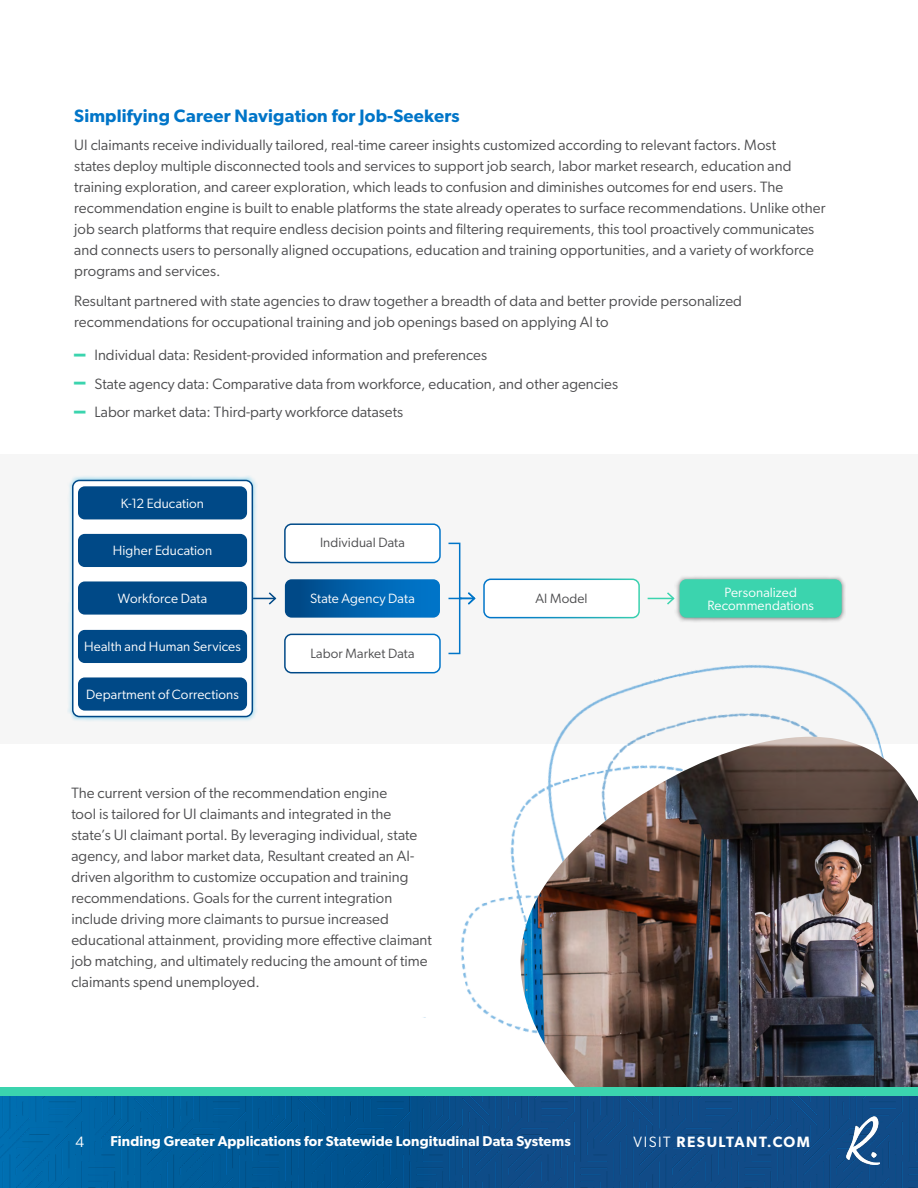
<style>
.page{position:relative;width:918px;height:1188px;background:#fff}
.page>*{position:absolute;margin:0;border:0;box-sizing:border-box;transform-origin:0 0}
.t1{font:600 18px "Gibson";letter-spacing:.01em;color:#0075c8}
.t2{font:15px/21px "Gibson";letter-spacing:.005em;color:#4d4d4f}
.t3{font:600 15px "Gibson";letter-spacing:.1em;color:#fff}
.t4{font:15px "Gibson";color:#fff}
.t5{font:600 14.25px "Gibson";letter-spacing:.01em;color:#fff}
.t6{font:13.5px/13.5px "Gibson";letter-spacing:.01em;color:#fff;text-align:center}
.t7{font:13.5px "Gibson";letter-spacing:.01em;color:#4d4d4f}
.s1{font-weight:800;color:#3bd4ae}
.s2{font-weight:400}
</style>
<div class="page">
<div style="left:0;top:454px;width:918px;height:289px;background:#f6f6f6"></div>
<svg style="left:484px;top:669px;width:395px;height:419px"></svg>
<img style="left:519px;top:737px;width:399px;height:351px">
<img style="left:0;top:1096px;width:918px;height:92px">
<div style="left:0;top:1088px;width:918px;height:8px;background:#3bd4ae"></div>
<img style="left:847px;top:1117px;width:33px;height:48px">
<div style="left:68px;top:475px;width:190px;height:247px;background:#00a7e1;opacity:.45"></div>
<div style="left:73px;top:480px;width:179px;height:237px;background:#fff;border-radius:7px"></div>
<div style="left:72px;top:480px;width:181px;height:237px;border:2px solid #004987;border-radius:7px"></div>
<div style="left:285px;top:524px;width:155px;height:39px;background:#fff;border-radius:7px"></div>
<div style="left:284px;top:523px;width:157px;height:40px;border:2px solid #fff;border-radius:7px"></div>
<svg style="left:285px;top:579px;width:155px;height:39px;background:#0564ac"></svg>
<div style="left:285px;top:634px;width:155px;height:39px;background:#fff;border-radius:7px"></div>
<div style="left:284px;top:634px;width:157px;height:39px;border:2px solid #fff;border-radius:7px"></div>
<div style="left:484px;top:579px;width:155px;height:39px;background:#fff;border-radius:7px"></div>
<div style="left:483px;top:579px;width:157px;height:39px;border:2px solid #fff;border-radius:7px"></div>
<div style="left:675px;top:575px;width:171px;height:47px;background:#4d4d4f;opacity:.75"></div>
<div style="left:680px;top:579px;width:162px;height:39px;background:#3bd4ae;border-radius:7px"></div>
<div style="left:78px;top:486px;width:169px;height:33px;background:#004987;border-radius:7px"></div>
<div style="left:78px;top:534px;width:169px;height:33px;background:#004987;border-radius:7px"></div>
<div style="left:78px;top:581px;width:169px;height:34px;background:#004987;border-radius:7px"></div>
<div style="left:78px;top:630px;width:169px;height:33px;background:#004987;border-radius:7px"></div>
<svg style="left:648px;top:591px;width:28px;height:15px"></svg>
<svg style="left:253px;top:591px;width:24px;height:15px"></svg>
<svg style="left:448px;top:542px;width:28px;height:113px"></svg>
<div style="left:78px;top:677px;width:169px;height:34px;background:#004987;border-radius:7px"></div>
<p class="t1" style="left:74px;top:105px;width:387px">Simplifying Career Navigation for Job-Seekers</p>
<p class="t2" style="left:74px;top:134px;width:753px">UI claimants receive individually tailored, real-time career insights customized according to relevant factors. Most<br>states deploy multiple disconnected tools and services to support job search, labor market research, education and training exploration, and career exploration, which leads to confusion and diminishes outcomes for end users. The recommendation engine is built to enable platforms the state already operates to surface recommendations. Unlike other job search platforms that require endless decision points and filtering requirements, this tool proactively communicates and connects users to personally aligned occupations, education and training opportunities, and a variety of workforce programs and services.</p>
<p class="t2" style="left:74px;top:290px;width:669px">Resultant partnered with state agencies to draw together a breadth of data and better provide personalized recommendations for occupational training and job openings based on applying AI to</p>
<p class="t2" style="left:74px;top:344px;width:414px"><span class="s1">–</span> Individual data: Resident-provided information and preferences</p>
<p class="t2" style="left:74px;top:373px;width:545px"><span class="s1">–</span> State agency data: Comparative data from workforce, education, and other agencies</p>
<p class="t2" style="left:74px;top:401px;width:330px"><span class="s1">–</span> Labor market data: Third-party workforce datasets</p>
<p class="t6" style="left:121px;top:496px;width:85px">K-12 Education</p>
<p class="t6" style="left:113px;top:543px;width:101px">Higher Education</p>
<p class="t6" style="left:118px;top:592px;width:91px">Workforce Data</p>
<p class="t6" style="left:84px;top:639px;width:158px">Health and Human Services</p>
<p class="t6" style="left:86px;top:687px;width:154px">Department of Corrections</p>
<p class="t7" style="left:320px;top:535px;width:86px">Individual Data</p>
<p class="t6" style="left:310px;top:591px;width:106px">State Agency Data</p>
<p class="t7" style="left:310px;top:645px;width:106px">Labor Market Data</p>
<p class="t2" style="left:71px;top:782px;width:362px">The current version of the recommendation engine<br>tool is tailored for UI claimants and integrated in the state’s UI claimant portal. By leveraging individual, state agency, and labor market data, Resultant created an AI&shy;driven algorithm to customize occupation and training recommendations. Goals for the current integration include driving more claimants to pursue increased educational attainment, providing more effective claimant job matching, and ultimately reducing the amount of time claimants spend unemployed.</p>
<p class="t7" style="left:535px;top:590px;width:54px">AI Model</p>
<p class="t6" style="left:707px;top:585px;width:108px">Personalized<br>Recommendations</p>
<p class="t4" style="left:76px;top:1133px;width:10px">4</p>
<p class="t3" style="left:634px;top:1133px;width:178px"><span class="s2">VISIT</span> RESULTANT.COM</p>
<p class="t5" style="left:111px;top:1133px;width:462px">Finding Greater Applications for Statewide Longitudinal Data Systems</p>
</div>
